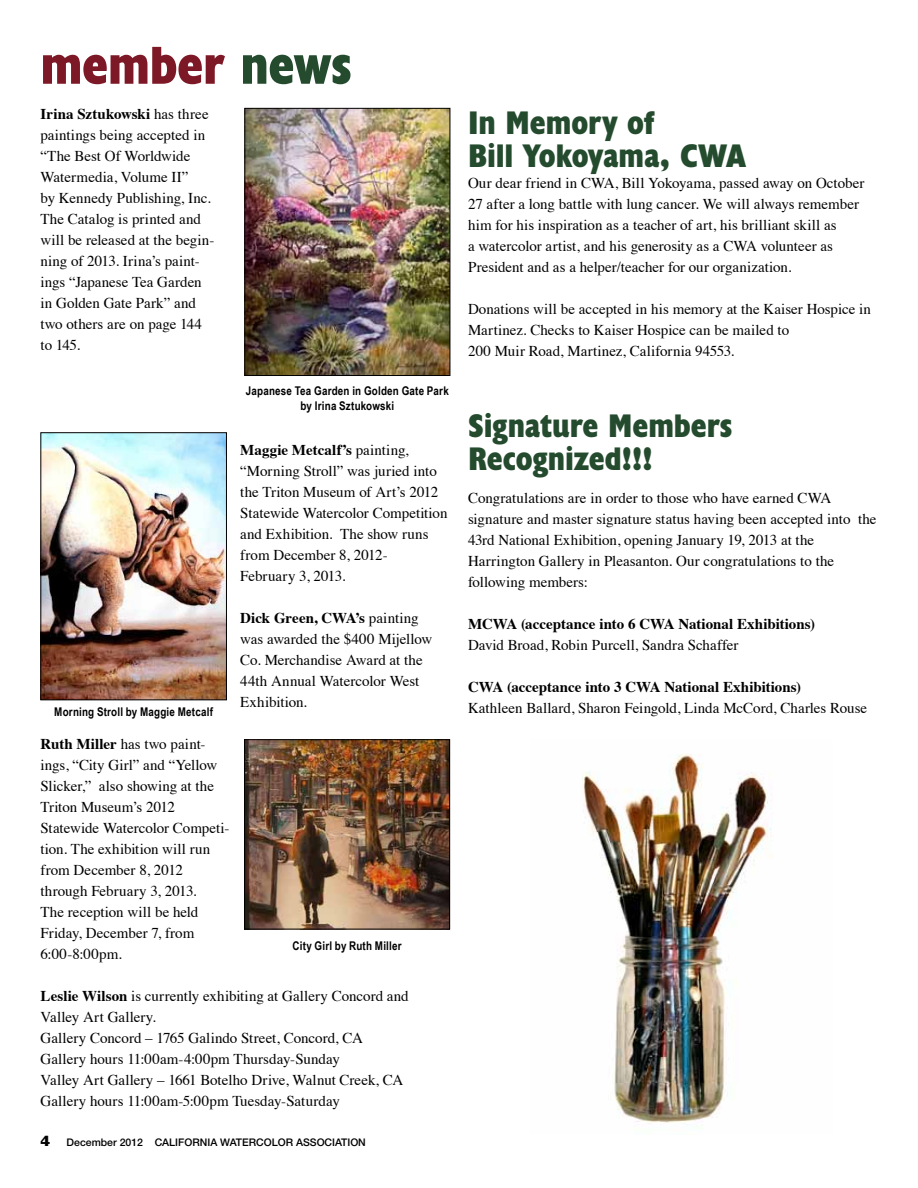
<style>
.page{position:relative;width:918px;height:1188px;background:#fff}
.page>*{position:absolute;margin:0;border:0;box-sizing:border-box;transform-origin:0 0}
.t1{font:700 condensed 54px "Humanist 521 BT Xtra";letter-spacing:-.005em;color:#7d1826}
.t2{font:700 condensed 33px/33px "Humanist 521 BT Xtra";letter-spacing:-.005em;color:#244b2e}
.t3{font:15px/21px "Times";color:#000}
.t4{font:700 15px "Times";color:#000}
.t5{font:700 12px/15px "Arial Narrow";letter-spacing:.015em;color:#000;text-align:center}
.t6{font:500 10.5px "Helvetica Neue";color:#000}
.s1{color:#244b2e}
.s2{font-weight:700}
.s3{font-family:"Humanist 521 BT";font-weight:800;font-size:15px}
</style>
<div class="page">
<img style="left:247px;top:110px;width:201px;height:264px">
<div style="left:245px;top:108px;width:205px;height:268px;border:1px solid #000"></div>
<img style="left:42px;top:434px;width:183px;height:264px">
<div style="left:40px;top:432px;width:187px;height:268px;border:1px solid #000"></div>
<img style="left:246px;top:741px;width:202px;height:186px">
<div style="left:244px;top:739px;width:206px;height:190px;border:1px solid #000"></div>
<img style="left:582px;top:754px;width:190px;height:371px">
<h1 class="t1" style="left:40px;top:32px;width:313px">member <span class="s1">news</span></h1>
<p class="t3" style="left:40px;top:102px;width:175px"><span class="s2">Irina Sztukowski</span> has three paintings being accepted in “The Best Of Worldwide<br>Watermedia, Volume II”<br>by Kennedy Publishing, Inc.<br>The Catalog is printed and will be released at the begin&shy;ning of 2013. Irina’s paint&shy;ings “Japanese Tea Garden in Golden Gate Park” and two others are on page 144 to 145.</p>
<p class="t5" style="left:54px;top:703px;width:160px">Morning Stroll by Maggie Metcalf</p>
<p class="t5" style="left:246px;top:383px;width:204px">Japanese Tea Garden in Golden Gate Park by Irina Sztukowski</p>
<p class="t3" style="left:240px;top:438px;width:209px"><span class="s2">Maggie Metcalf’s</span> painting, “Morning Stroll” was juried into the Triton Museum of Art’s 2012<br>Statewide Watercolor Competition and Exhibition. The show runs from December 8, 2012-<br>February 3, 2013.</p>
<p class="t3" style="left:240px;top:606px;width:194px"><span class="s2">Dick Green, CWA’s</span> painting was awarded the $400 Mijellow<br>Co. Merchandise Award at the<br>44th Annual Watercolor West<br>Exhibition.</p>
<p class="t3" style="left:40px;top:732px;width:191px"><span class="s2">Ruth Miller</span> has two paint&shy;ings, “City Girl” and “Yellow<br>Slicker,” also showing at the<br>Triton Museum’s 2012<br>Statewide Watercolor Competi&shy;tion. The exhibition will run from December 8, 2012 through February 3, 2013.<br>The reception will be held<br>Friday, December 7, from<br>6:00-8:00pm.</p>
<p class="t3" style="left:40px;top:984px;width:370px"><span class="s2">Leslie Wilson</span> is currently exhibiting at Gallery Concord and Valley Art Gallery.<br>Gallery Concord – 1765 Galindo Street, Concord, CA Gallery hours 11:00am-4:00pm Thursday-Sunday<br>Valley Art Gallery – 1661 Botelho Drive, Walnut Creek, CA Gallery hours 11:00am-5:00pm Tuesday-Saturday</p>
<p class="t5" style="left:293px;top:937px;width:111px">City Girl by Ruth Miller</p>
<p class="t6" style="left:40px;top:1136px;width:327px"><span class="s3">4</span> December 2012 CALIFORNIA WATERCOLOR ASSOCIATION</p>
<h2 class="t2" style="left:468px;top:106px;width:279px">In Memory of<br>Bill Yokoyama, CWA</h2>
<p class="t3" style="left:468px;top:172px;width:398px">Our dear friend in CWA, Bill Yokoyama, passed away on October 27 after a long battle with lung cancer. We will always remember him for his inspiration as a teacher of art, his brilliant skill as<br>a watercolor artist, and his generosity as a CWA volunteer as President and as a helper/teacher for our organization.</p>
<p class="t3" style="left:468px;top:298px;width:405px">Donations will be accepted in his memory at the Kaiser Hospice in<br>Martinez. Checks to Kaiser Hospice can be mailed to<br>200 Muir Road, Martinez, California 94553.</p>
<h2 class="t2" style="left:468px;top:409px;width:266px">Signature Members<br>Recognized!!!</h2>
<p class="t3" style="left:468px;top:486px;width:410px">Congratulations are in order to those who have earned CWA signature and master signature status having been accepted into the 43rd National Exhibition, opening January 19, 2013 at the Harrington Gallery in Pleasanton. Our congratulations to the following members:</p>
<p class="t4" style="left:468px;top:610px;width:349px">MCWA (acceptance into 6 CWA National Exhibitions)</p>
<p class="t3" style="left:468px;top:633px;width:272px">David Broad, Robin Purcell, Sandra Schaffer</p>
<p class="t4" style="left:468px;top:673px;width:335px">CWA (acceptance into 3 CWA National Exhibitions)</p>
<p class="t3" style="left:468px;top:696px;width:401px">Kathleen Ballard, Sharon Feingold, Linda McCord, Charles Rouse</p>
</div>
